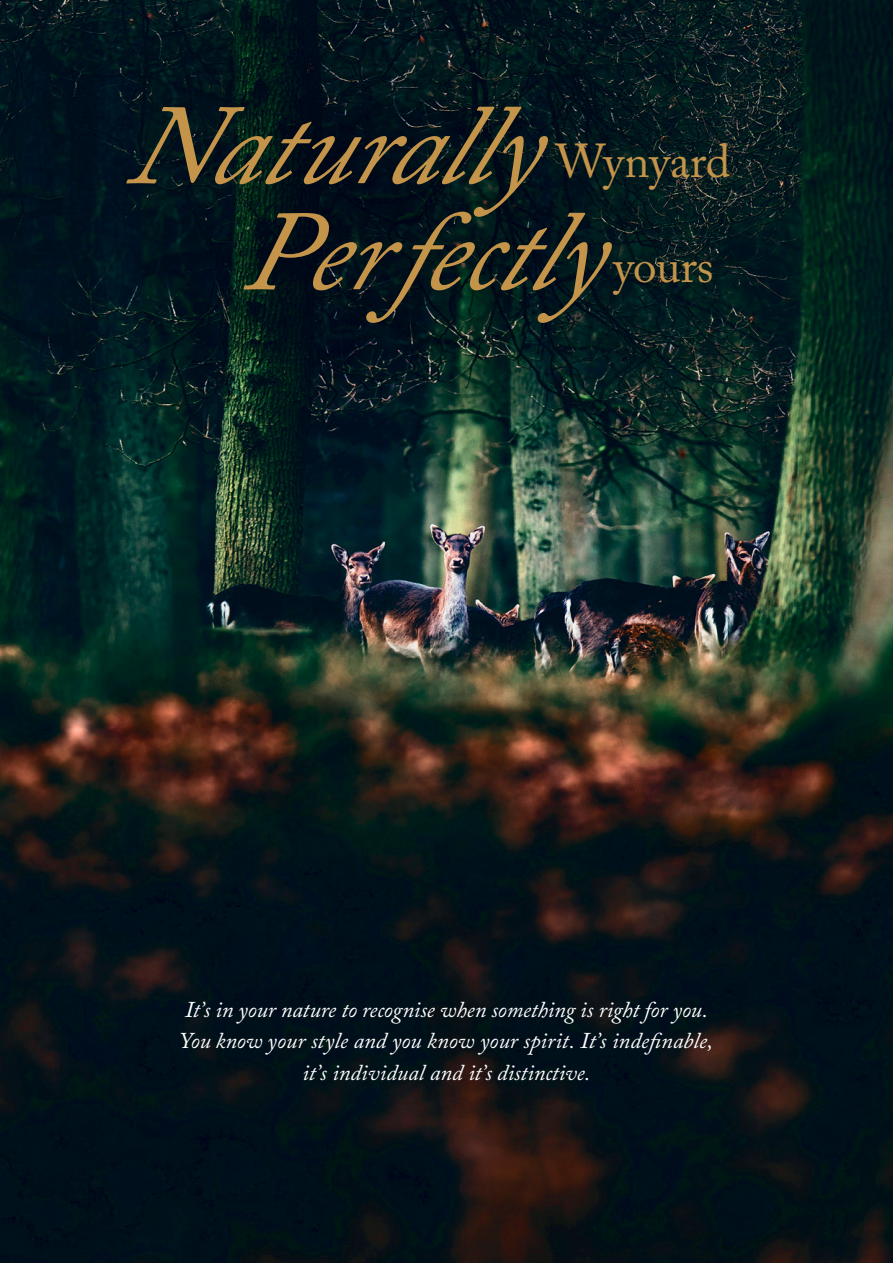
<style>
.page{position:relative;width:893px;height:1263px;background:#fff}
.page>*{position:absolute;margin:0;border:0;box-sizing:border-box;transform-origin:0 0}
.t1{font:italic 113.25px "Adobe Caslon Pro";letter-spacing:-.02em;color:#c3944a}
.t2{font:47.25px "Adobe Caslon Pro";color:#c3944a}
.t3{font:italic 22.5px/31.5px "Adobe Caslon Pro";color:#fff;text-align:center}
</style>
<div class="page">
<img style="left:0;top:0;width:893px;height:1263px">
<p class="t1" style="left:128px;top:78px;width:411px">Naturally</p>
<p class="t2" style="left:556px;top:133px;width:176px">Wynyard</p>
<p class="t1" style="left:241px;top:184px;width:361px">Perfectly</p>
<p class="t2" style="left:613px;top:238px;width:102px">yours</p>
<p class="t3" style="left:180px;top:993px;width:535px">It’s in your nature to recognise when something is right for you.<br>You know your style and you know your spirit. It’s indefinable, it’s individual and it’s distinctive.</p>
</div>
